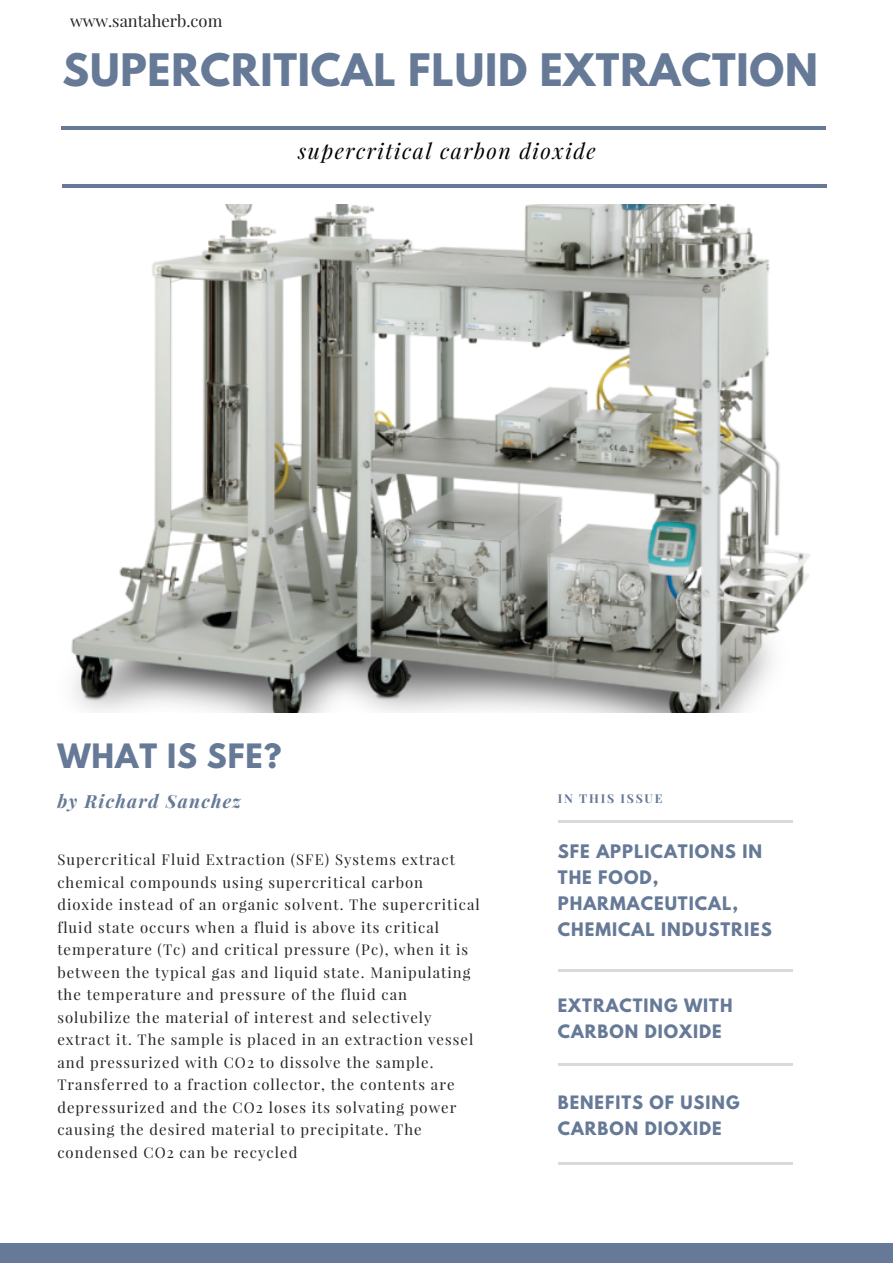
<style>
.page{position:relative;width:893px;height:1263px;background:#fff}
.page>*{position:absolute;margin:0;border:0;box-sizing:border-box;transform-origin:0 0}
.t1{font:700 39.6px "League Spartan";letter-spacing:.02em;color:#667a97}
.t2{font:700 29.7px "League Spartan";letter-spacing:.03em;color:#667a97}
.t3{font:italic 21.45px "Playfair Display";letter-spacing:.07em;color:#000}
.t4{font:italic 700 18.15px "Playfair Display";letter-spacing:.07em;color:#667a97}
.t5{font:700 16.5px/25.8px "League Spartan";letter-spacing:.06em;color:#667a97}
.t6{font:16.5px "Playfair Display";color:#222}
.t7{font:700 16.35px/25.8px "League Spartan";letter-spacing:.06em;color:#667a97}
.t8{font:14.85px/22.5px "Playfair Display";letter-spacing:.07em;color:#222}
.t9{font:700 12.3px "Playfair Display";letter-spacing:.14em;color:#667a97}
</style>
<div class="page">
<hr style="left:61px;top:126px;width:764px;height:3px;background:#667a97">
<hr style="left:63px;top:184px;width:764px;height:4px;background:#667a97">
<hr style="left:558px;top:969px;width:234px;height:2px;background:#000">
<hr style="left:558px;top:1063px;width:234px;height:3px;background:#000">
<hr style="left:558px;top:1162px;width:234px;height:3px;background:#000">
<hr style="left:558px;top:821px;width:234px;height:2px;background:#000">
<img style="left:71px;top:205px;width:739px;height:508px">
<div style="left:0;top:1243px;width:892px;height:19px;background:#667a97"></div>
<p class="t6" style="left:70px;top:9px;width:154px">www.santaherb.com</p>
<h1 class="t1" style="left:63px;top:51px;width:756px">SUPERCRITICAL FLUID EXTRACTION</h1>
<h3 class="t3" style="left:298px;top:136px;width:299px">supercritical carbon dioxide</h3>
<h2 class="t2" style="left:57px;top:741px;width:226px">WHAT IS SFE?</h2>
<p class="t4" style="left:57px;top:788px;width:185px">by Richard Sanchez</p>
<p class="t9" style="left:558px;top:789px;width:106px">IN THIS ISSUE</p>
<p class="t8" style="left:57px;top:848px;width:424px">Supercritical Fluid Extraction (SFE) Systems extract chemical compounds using supercritical carbon dioxide instead of an organic solvent. The supercritical fluid state occurs when a fluid is above its critical temperature (Tc) and critical pressure (Pc), when it is between the typical gas and liquid state. Manipulating the temperature and pressure of the fluid can solubilize the material of interest and selectively extract it. The sample is placed in an extraction vessel and pressurized with CO2 to dissolve the sample.<br>Transferred to a fraction collector, the contents are depressurized and the CO2 loses its solvating power causing the desired material to precipitate. The condensed CO2 can be recycled</p>
<p class="t5" style="left:558px;top:841px;width:215px">SFE APPLICATIONS IN<br>THE FOOD,<br>PHARMACEUTICAL,<br>CHEMICAL INDUSTRIES</p>
<p class="t7" style="left:558px;top:995px;width:176px">EXTRACTING WITH<br>CARBON DIOXIDE</p>
<p class="t7" style="left:558px;top:1092px;width:183px">BENEFITS OF USING<br>CARBON DIOXIDE</p>
</div>
